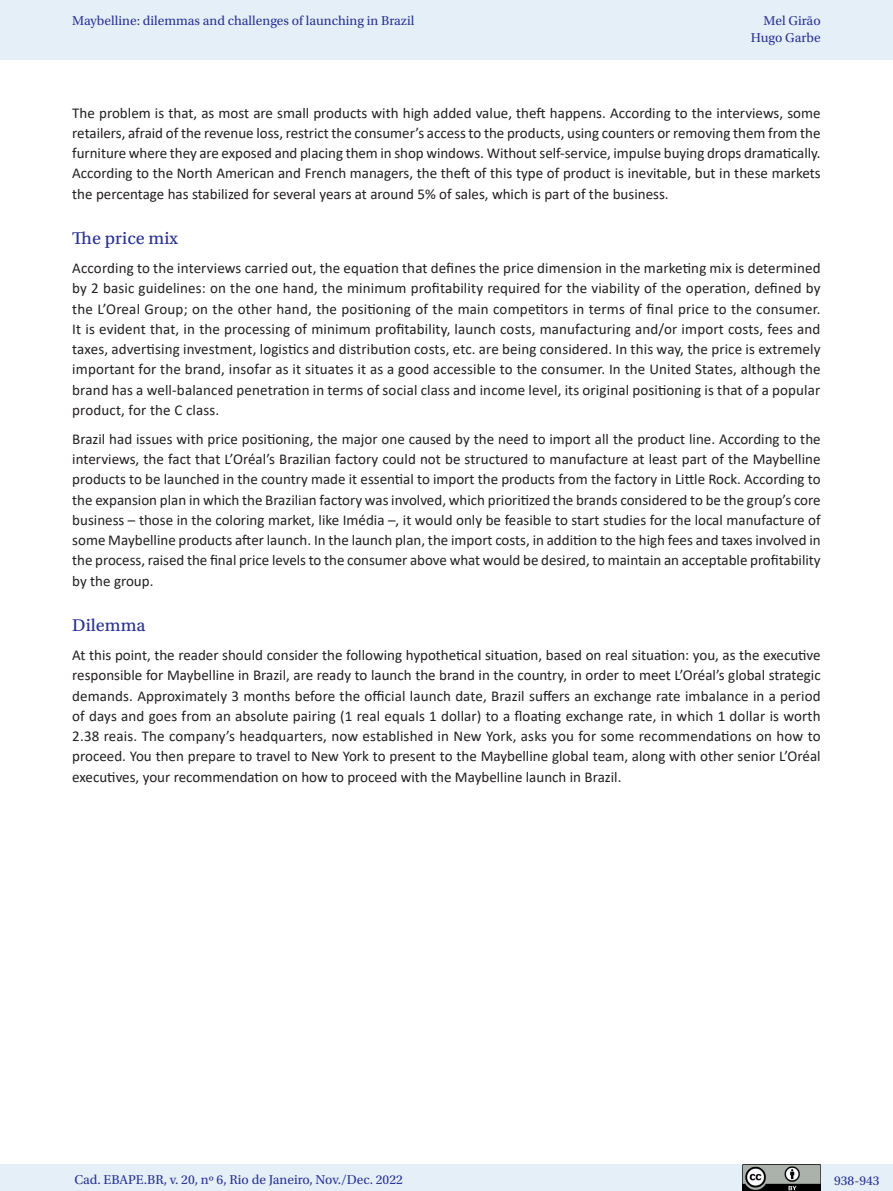
<style>
.page{position:relative;width:893px;height:1191px;background:#fff}
.page>*{position:absolute;margin:0;border:0;box-sizing:border-box;transform-origin:0 0}
._07_2_sub2{font:18px "Utopia Std Capt";color:#2b3393}
._06_0_texto{font:15px/20.2px "Calibri";color:#231f20;text-align:justify}
.t1{font:13.5px/16.5px "Utopia Std";color:#2b3393;text-align:right}
</style>
<div class="page">
<div style="left:0;top:0;width:893px;height:60px;background:#e4eff8"></div>
<div style="left:0;top:1164px;width:893px;height:27px;background:#e4eff8"></div>
<img style="left:743px;top:1164px;width:78px;height:27px">
<p class="t1" style="left:72px;top:13px;width:344px">Maybelline: dilemmas and challenges of launching in Brazil</p>
<p class="t1" style="left:751px;top:13px;width:71px">Mel Girão<br>Hugo Garbe</p>
<p class="_06_0_texto" style="left:72px;top:102px;width:750px">The problem is that, as most are small products with high added value, theft happens. According to the interviews, some retailers, afraid of the revenue loss, restrict the consumer’s access to the products, using counters or removing them from the furniture where they are exposed and placing them in shop windows. Without self-service, impulse buying drops dramatically.<br>According to the North American and French managers, the theft of this type of product is inevitable, but in these markets the percentage has stabilized for several years at around 5% of sales, which is part of the business.</p>
<p class="_07_2_sub2" style="left:72px;top:229px;width:107px">The price mix</p>
<p class="_06_0_texto" style="left:72px;top:258px;width:750px">According to the interviews carried out, the equation that defines the price dimension in the marketing mix is determined by 2 basic guidelines: on the one hand, the minimum profitability required for the viability of the operation, defined by the L’Oreal Group; on the other hand, the positioning of the main competitors in terms of final price to the consumer.<br>It is evident that, in the processing of minimum profitability, launch costs, manufacturing and/or import costs, fees and taxes, advertising investment, logistics and distribution costs, etc. are being considered. In this way, the price is extremely important for the brand, insofar as it situates it as a good accessible to the consumer. In the United States, although the brand has a well-balanced penetration in terms of social class and income level, its original positioning is that of a popular product, for the C class.</p>
<p class="_06_0_texto" style="left:72px;top:428px;width:750px">Brazil had issues with price positioning, the major one caused by the need to import all the product line. According to the interviews, the fact that L’Oréal’s Brazilian factory could not be structured to manufacture at least part of the Maybelline products to be launched in the country made it essential to import the products from the factory in Little Rock. According to the expansion plan in which the Brazilian factory was involved, which prioritized the brands considered to be the group’s core business – those in the coloring market, like Imédia –, it would only be feasible to start studies for the local manufacture of some Maybelline products after launch. In the launch plan, the import costs, in addition to the high fees and taxes involved in the process, raised the final price levels to the consumer above what would be desired, to maintain an acceptable profitability by the group.</p>
<p class="_07_2_sub2" style="left:72px;top:615px;width:75px">Dilemma</p>
<p class="_06_0_texto" style="left:72px;top:644px;width:750px">At this point, the reader should consider the following hypothetical situation, based on real situation: you, as the executive responsible for Maybelline in Brazil, are ready to launch the brand in the country, in order to meet L’Oréal’s global strategic demands. Approximately 3 months before the official launch date, Brazil suffers an exchange rate imbalance in a period of days and goes from an absolute pairing (1 real equals 1 dollar) to a floating exchange rate, in which 1 dollar is worth 2.38 reais. The company’s headquarters, now established in New York, asks you for some recommendations on how to proceed. You then prepare to travel to New York to present to the Maybelline global team, along with other senior L’Oréal executives, your recommendation on how to proceed with the Maybelline launch in Brazil.</p>
<p class="t1" style="left:74px;top:1171px;width:330px">Cad. EBAPE.BR, v. 20, nº 6, Rio de Janeiro, Nov./Dec. 2022</p>
<p class="t1" style="left:834px;top:1172px;width:47px">938-943</p>
</div>
